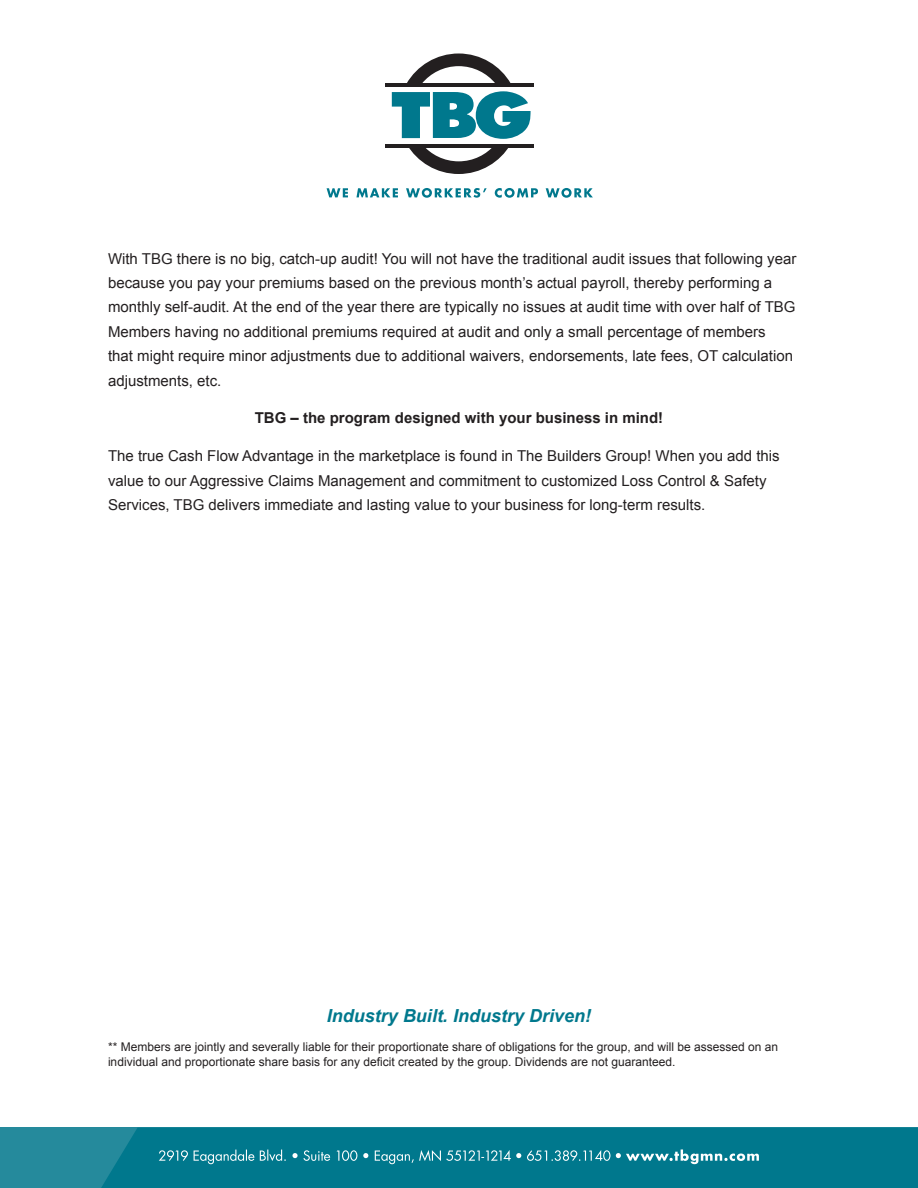
<style>
.page{position:relative;width:918px;height:1188px;background:#fff}
.page>*{position:absolute;margin:0;border:0;box-sizing:border-box;transform-origin:0 0}
.t1{font:italic 700 18px "Arial";color:#00788d}
.t2{font:15px/24.3px "Arial";color:#231f20}
.t3{font:700 15px "Arial";color:#231f20}
.t4{font:12px/15px "Arial";color:#231f20}
</style>
<div class="page">
<div style="left:0;top:1128px;width:918px;height:60px;background:#258a9c"></div>
<div style="left:101px;top:1128px;width:817px;height:60px;background:#00788d"></div>
<svg style="left:159px;top:1149px;width:600px;height:15px"></svg>
<svg style="left:407px;top:54px;width:104px;height:29px"></svg>
<hr style="left:385px;top:83px;width:148px;height:4px;background:#231f20">
<hr style="left:385px;top:144px;width:148px;height:4px;background:#231f20">
<svg style="left:392px;top:91px;width:139px;height:83px"></svg>
<svg style="left:327px;top:188px;width:21px;height:9px"></svg>
<svg style="left:356px;top:188px;width:42px;height:9px"></svg>
<svg style="left:406px;top:188px;width:81px;height:10px"></svg>
<svg style="left:495px;top:188px;width:43px;height:10px"></svg>
<svg style="left:546px;top:188px;width:47px;height:10px"></svg>
<p class="t2" style="left:108px;top:246px;width:690px">With TBG there is no big, catch-up audit! You will not have the traditional audit issues that following year because you pay your premiums based on the previous month’s actual payroll, thereby performing a monthly self-audit. At the end of the year there are typically no issues at audit time with over half of TBG Members having no additional premiums required at audit and only a small percentage of members<br>that might require minor adjustments due to additional waivers, endorsements, late fees, OT calculation adjustments, etc.</p>
<p class="t3" style="left:255px;top:408px;width:410px">TBG – the program designed with your business in mind!</p>
<p class="t2" style="left:108px;top:444px;width:673px">The true Cash Flow Advantage in the marketplace is found in The Builders Group! When you add this value to our Aggressive Claims Management and commitment to customized Loss Control &amp; Safety<br>Services, TBG delivers immediate and lasting value to your business for long-term results.</p>
<p class="t1" style="left:327px;top:1004px;width:266px">Industry Built. Industry Driven!</p>
<p class="t4" style="left:108px;top:1039px;width:672px">** Members are jointly and severally liable for their proportionate share of obligations for the group, and will be assessed on an individual and proportionate share basis for any deficit created by the group. Dividends are not guaranteed.</p>
</div>
